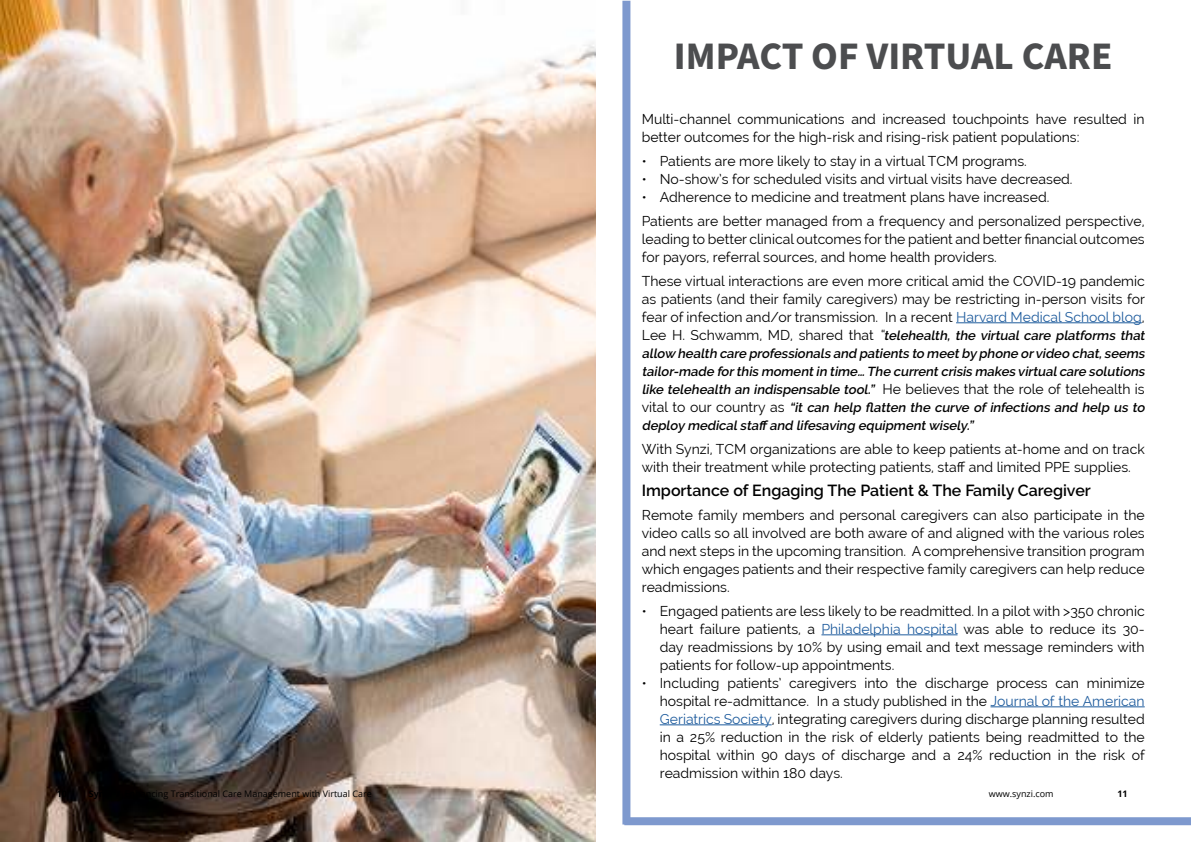
<style>
.page{position:relative;width:1191px;height:842px;background:#fff}
.page>*{position:absolute;margin:0;border:0;box-sizing:border-box;transform-origin:0 0}
.t1{font:700 39px "Source Sans Pro";color:#4c4d4f}
.t2{font:600 16px "Raleway";color:#000}
.t3{font:14px/18px "Raleway";color:#000}
.t4{font:italic 600 13px/18px "Raleway";color:#000}
.t5{font:9px "Open Sans";color:#000}
.t6{font:700 9px "Open Sans";color:#000}
.s1{color:#205d9e}
.s2{font-weight:400;font-style:normal;font-size:14px}
.s3{font-weight:400;font-size:14px}
.s4{font-weight:700}
</style>
<div class="page">
<img style="left:0;top:0;width:595px;height:842px">
<div style="left:624px;top:817px;width:567px;height:8px;background:#7e99ce"></div>
<div style="left:622px;top:1px;width:8px;height:823px;background:#7e99ce"></div>
<hr style="left:956px;top:322px;width:185px;height:1px;background:#205d9e">
<hr style="left:821px;top:634px;width:136px;height:1px;background:#205d9e">
<hr style="left:990px;top:706px;width:154px;height:1px;background:#205d9e">
<hr style="left:660px;top:724px;width:111px;height:1px;background:#205d9e">
<h1 class="t1" style="left:674px;top:43px;width:440px">IMPACT OF VIRTUAL CARE</h1>
<p class="t3" style="left:642px;top:111px;width:504px">Multi-channel communications and increased touchpoints have resulted in better outcomes for the high-risk and rising-risk patient populations:</p>
<p class="t3" style="left:642px;top:153px;width:387px">• Patients are more likely to stay in a virtual TCM programs.</p>
<p class="t3" style="left:642px;top:171px;width:432px">• No-show’s for scheduled visits and virtual visits have decreased.</p>
<p class="t3" style="left:642px;top:186px;width:504px;line-height:24px">• Adherence to medicine and treatment plans have increased.<br>Patients are better managed from a frequency and personalized perspective,</p>
<p class="t3" style="left:642px;top:230px;width:504px">leading to better clinical outcomes for the patient and better financial outcomes for payors, referral sources, and home health providers.</p>
<p class="t3" style="left:642px;top:273px;width:505px;text-align:justify">These virtual interactions are even more critical amid the COVID-19 pandemic as patients (and their family caregivers) may be restricting in-person visits for fear of infection and/or transmission. In a recent <span class="s1">Harvard Medical School blog</span>,</p>
<p class="t4" style="left:642px;top:327px;width:507px"><span class="s2">L e e H . S c h w a m m , M D , s h a r e d t h a t</span> <span class="s3">“</span>telehealth, the virtual care platforms that allow health care professionals and patients to meet by phone orvideo chat,seems tailor-made forthis moment in time… The current crisis makes virtual care solutions like telehealth an indispensable tool.” <span class="s2">He believes that the role of telehealth is v i t a l t o o u r c o u n t r y a s</span> “it can help flatten the curve of infections and help us to deploy medicalstaff and lifesaving equipmentwisely.”</p>
<p class="t3" style="left:642px;top:441px;width:504px">With Synzi, TCM organizations are able to keep patients at-home and on track with their treatment while protecting patients, staff and limited PPE supplies.</p>
<p class="t2" style="left:642px;top:484px;width:450px">Importance of Engaging The Patient &amp; The Family Caregiver</p>
<p class="t3" style="left:642px;top:507px;width:504px;text-align:justify">Remote family members and personal caregivers can also participate in the video calls so all involved are both aware of and aligned with the various roles and next steps in the upcoming transition. A comprehensive transition program which engages patients and their respective family caregivers can help reduce readmissions.</p>
<p class="t3" style="left:660px;top:603px;width:486px;text-align:justify;text-indent:-18px">• Engaged patients are less likely to be readmitted. In a pilot with &gt;350 chronic heart failure patients, a <span class="s1">Philadelphia hospital</span> was able to reduce its 30- day readmissions by 10% by using email and text message reminders with patients for follow-up appointments.</p>
<p class="t3" style="left:660px;top:675px;width:487px;text-align:justify;text-indent:-18px">• Including patients’ caregivers into the discharge process can minimize hospital re-admittance. In a study published in the <span class="s1">Journal of the American Geriatrics Society</span>, integrating caregivers during discharge planning resulted in a 25% reduction in the risk of elderly patients being readmitted to the hospital within 90 days of discharge and a 24% reduction in the risk of readmission within 180 days.</p>
<p class="t6" style="left:57px;top:789px;width:12px">10</p>
<p class="t5" style="left:89px;top:791px;width:284px"><span class="s4">Synzi /</span> Enhancing Transitional Care Management with Virtual Care</p>
<p class="t5" style="left:988px;top:791px;width:66px">www.synzi.com</p>
<p class="t6" style="left:1117px;top:789px;width:12px">11</p>
</div>
